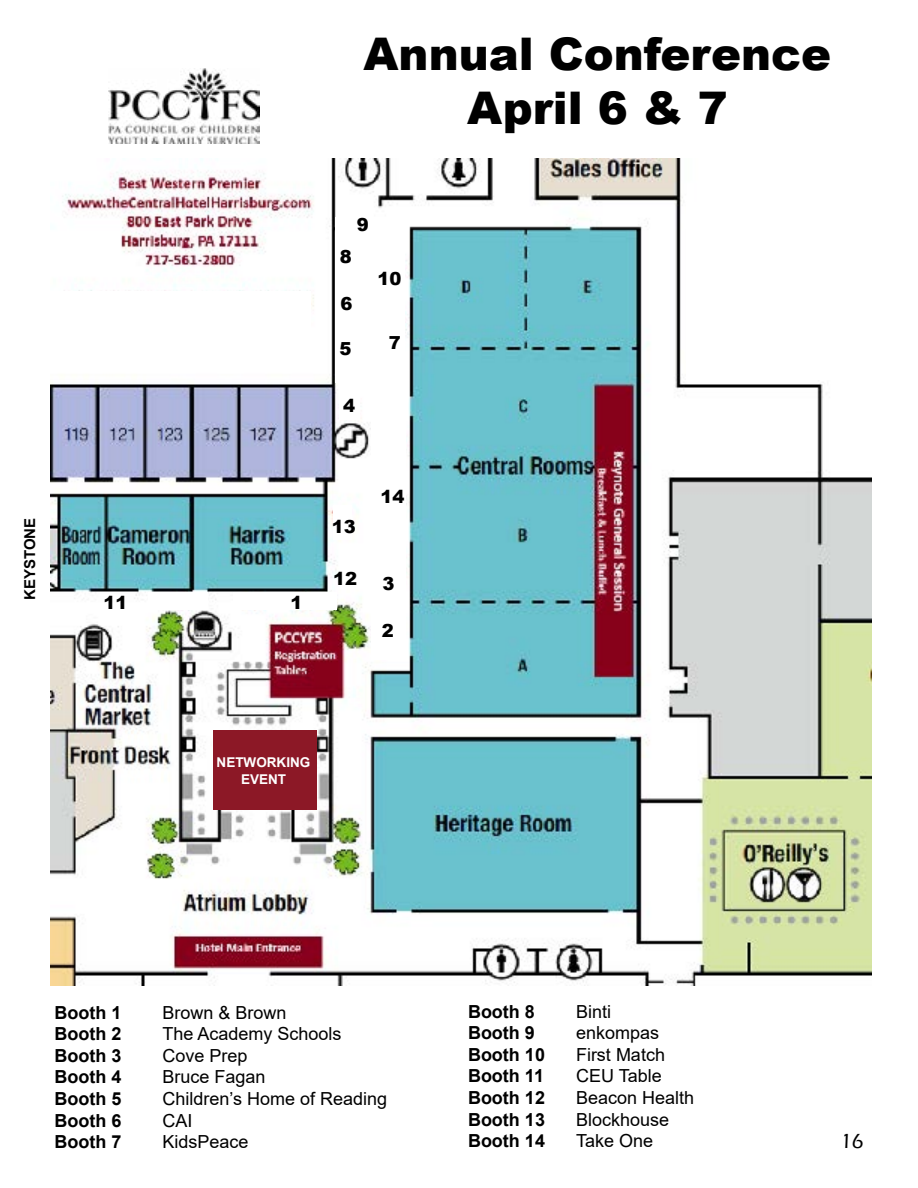
<style>
.page{position:relative;width:918px;height:1188px;background:#fff}
.page>*{position:absolute;margin:0;border:0;box-sizing:border-box;transform-origin:0 0}
.t1{font:900 45px/54px "Arial";color:#000;text-align:center}
.t2{font:500 21px "Eras ITC";color:#000}
.t3{font:18px "Arial";color:#000}
.t4{font:700 18px "Arial";color:#000}
.t5{font:900 18px "Arial";color:#000}
.t6{font:700 15px "Arial";color:#000}
.t7{font:700 13.5px/16.2px "Arial";color:#fff;text-align:center}
</style>
<div class="page">
<img style="left:51px;top:159px;width:821px;height:827px">
<div style="left:148px;top:592px;width:60px;height:17px;background:#fff"></div>
<div style="left:233px;top:592px;width:104px;height:17px;background:#fff"></div>
<div style="left:333px;top:506px;width:19px;height:34px;background:#fff"></div>
<div style="left:371px;top:408px;width:35px;height:252px;background:#fff"></div>
<div style="left:335px;top:218px;width:69px;height:165px;background:#fff"></div>
<div style="left:44px;top:291px;width:267px;height:73px;background:#fff"></div>
<div style="left:340px;top:383px;width:20px;height:37px;background:#fff"></div>
<div style="left:686px;top:202px;width:205px;height:178px;background:#fff"></div>
<div style="left:213px;top:730px;width:103px;height:80px;background:#8c1826"></div>
<img style="left:109px;top:68px;width:151px;height:75px">
<p class="t6" style="left:19px;top:600px;width:84px;rotate:-90deg">KEYSTONE</p>
<p class="t5" style="left:104px;top:590px;width:26px">11</p>
<p class="t5" style="left:291px;top:590px;width:14px">1</p>
<h1 class="t1" style="left:364px;top:25px;width:469px">Annual Conference<br>April 6 &amp; 7</h1>
<p class="t5" style="left:357px;top:211px;width:14px">9</p>
<p class="t5" style="left:340px;top:243px;width:14px">8</p>
<p class="t5" style="left:341px;top:290px;width:14px">6</p>
<p class="t5" style="left:340px;top:336px;width:14px">5</p>
<p class="t5" style="left:343px;top:393px;width:14px">4</p>
<p class="t5" style="left:377px;top:265px;width:26px">10</p>
<p class="t5" style="left:389px;top:329px;width:14px">7</p>
<p class="t5" style="left:332px;top:514px;width:26px">13</p>
<p class="t5" style="left:333px;top:566px;width:26px">12</p>
<p class="t5" style="left:380px;top:484px;width:26px">14</p>
<p class="t5" style="left:382px;top:571px;width:14px">3</p>
<p class="t5" style="left:382px;top:617px;width:14px">2</p>
<p class="t7" style="left:217px;top:755px;width:95px">NETWORKING<br>EVENT</p>
<p class="t4" style="left:54px;top:1000px;width:68px">Booth 1</p>
<p class="t3" style="left:162px;top:1000px;width:126px">Brown &amp; Brown</p>
<p class="t4" style="left:54px;top:1021px;width:68px">Booth 2</p>
<p class="t3" style="left:162px;top:1021px;width:181px">The Academy Schools</p>
<p class="t4" style="left:54px;top:1043px;width:68px">Booth 3</p>
<p class="t3" style="left:162px;top:1043px;width:87px">Cove Prep</p>
<p class="t4" style="left:54px;top:1064px;width:68px">Booth 4</p>
<p class="t3" style="left:162px;top:1065px;width:105px">Bruce Fagan</p>
<p class="t4" style="left:54px;top:1086px;width:68px">Booth 5</p>
<p class="t3" style="left:162px;top:1086px;width:226px">Children’s Home of Reading</p>
<p class="t4" style="left:54px;top:1108px;width:68px">Booth 6</p>
<p class="t3" style="left:162px;top:1108px;width:32px">CAI</p>
<p class="t4" style="left:54px;top:1129px;width:68px">Booth 7</p>
<p class="t3" style="left:162px;top:1129px;width:88px">KidsPeace</p>
<p class="t4" style="left:468px;top:999px;width:68px">Booth 8</p>
<p class="t3" style="left:576px;top:999px;width:37px">Binti</p>
<p class="t4" style="left:468px;top:1020px;width:68px">Booth 9</p>
<p class="t3" style="left:576px;top:1020px;width:85px">enkompas</p>
<p class="t4" style="left:468px;top:1042px;width:79px">Booth 10</p>
<p class="t3" style="left:576px;top:1042px;width:91px">First Match</p>
<p class="t4" style="left:468px;top:1063px;width:78px">Booth 11</p>
<p class="t3" style="left:576px;top:1064px;width:87px">CEU Table</p>
<p class="t4" style="left:468px;top:1085px;width:79px">Booth 12</p>
<p class="t3" style="left:576px;top:1085px;width:120px">Beacon Health</p>
<p class="t4" style="left:468px;top:1107px;width:79px">Booth 13</p>
<p class="t3" style="left:576px;top:1107px;width:95px">Blockhouse</p>
<p class="t4" style="left:468px;top:1128px;width:79px">Booth 14</p>
<p class="t3" style="left:576px;top:1128px;width:79px">Take One</p>
<p class="t2" style="left:840px;top:1130px;width:25px">16</p>
</div>
